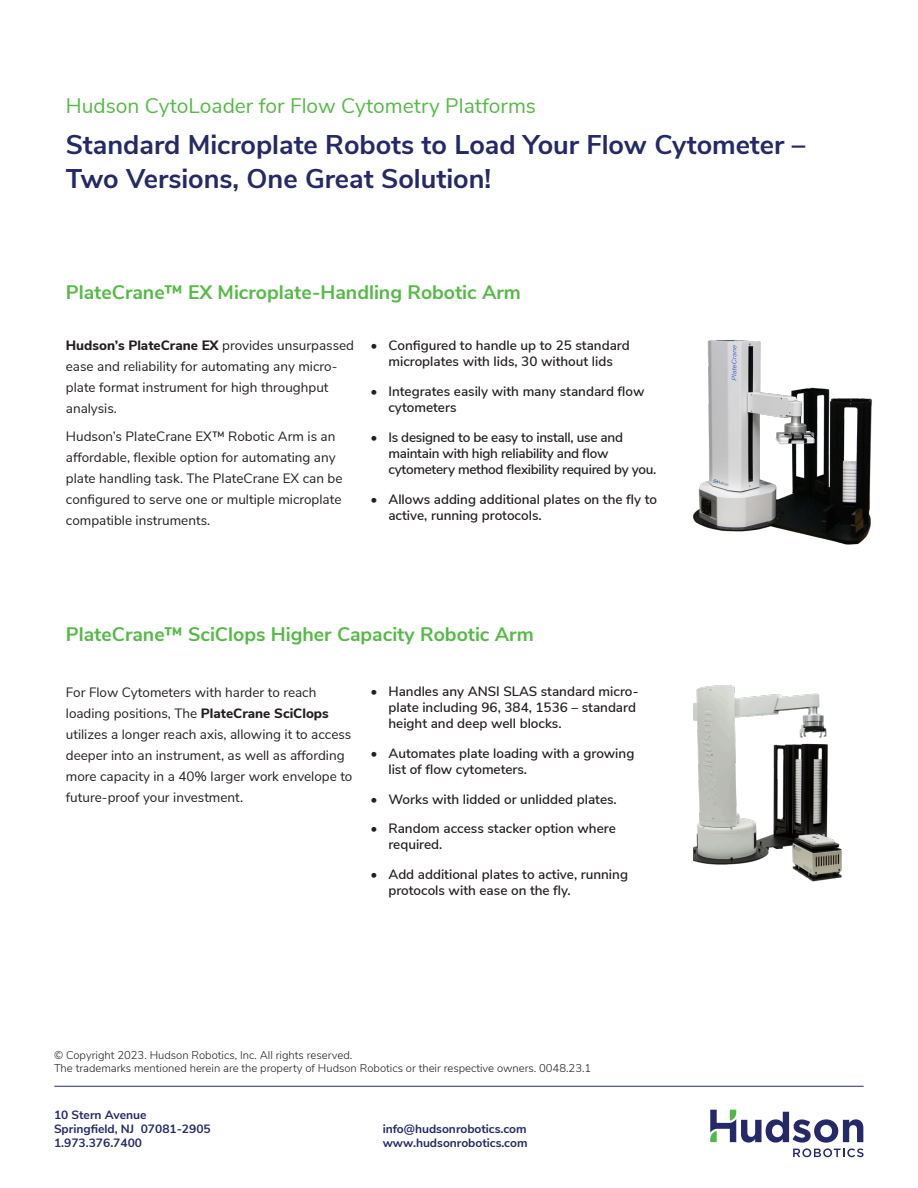
<style>
.page{position:relative;width:918px;height:1188px;background:#fff}
.page>*{position:absolute;margin:0;border:0;box-sizing:border-box;transform-origin:0 0}
.t1{font:700 27px/34.5px "Nunito Sans";color:#252a67}
.t2{font:21px "Nunito Sans";color:#56b947}
.t3{font:700 19.5px "Nunito Sans";color:#56b947}
.t4{font:13.5px/21px "Nunito Sans";color:#231f20}
.t5{font:600 13.5px/16.2px "Nunito Sans";color:#231f20}
.t6{font:600 13.5px/16.2px "Nunito Sans";letter-spacing:-.02em;color:#231f20}
._23-FOOTER{font:700 12px "Nunito Sans";color:#252a67}
._23_COPYRIGHT{font:300 11.25px "Nunito Sans";color:#231f20}
.s1{font-weight:800}
</style>
<div class="page">
<img style="left:693px;top:340px;width:179px;height:205px">
<img style="left:693px;top:685px;width:149px;height:197px">
<svg style="left:710px;top:1110px;width:154px;height:47px"></svg>
<hr style="left:54px;top:1086px;width:810px;height:1px;background:#252a67">
<p class="t2" style="left:66px;top:90px;width:472px">Hudson CytoLoader for Flow Cytometry Platforms</p>
<p class="t1" style="left:66px;top:125px;width:741px">Standard Microplate Robots to Load Your Flow Cytometer –<br>Two Versions, One Great Solution!</p>
<p class="t3" style="left:66px;top:278px;width:457px">PlateCrane™ EX Microplate-Handling Robotic Arm</p>
<p class="t4" style="left:66px;top:334px;width:290px"><span class="s1">Hudson’s PlateCrane EX</span> provides unsurpassed ease and reliability for automating any micro&shy;plate format instrument for high throughput analysis.</p>
<p class="t4" style="left:66px;top:425px;width:278px">Hudson’s PlateCrane EX™ Robotic Arm is an affordable, flexible option for automating any plate handling task. The PlateCrane EX can be configured to serve one or multiple microplate compatible instruments.</p>
<p class="t5" style="left:370px;top:336px;width:261px;text-align:center">• Configured to handle up to 25 standard microplates with lids, 30 without lids</p>
<p class="t5" style="left:388px;top:382px;width:258px;text-indent:-18px">• Integrates easily with many standard flow cytometers</p>
<p class="t6" style="left:388px;top:428px;width:269px;text-indent:-18px">• Is designed to be easy to install, use and maintain with high reliability and flow cytometery method flexibility required by you.</p>
<p class="t5" style="left:388px;top:490px;width:270px;text-indent:-18px">• Allows adding additional plates on the fly to active, running protocols.</p>
<p class="t3" style="left:66px;top:620px;width:469px">PlateCrane™ SciClops Higher Capacity Robotic Arm</p>
<p class="t4" style="left:66px;top:681px;width:288px">For Flow Cytometers with harder to reach loading positions, The <span class="s1">PlateCrane SciClops </span>utilizes a longer reach axis, allowing it to access deeper into an instrument, as well as affording more capacity in a 40% larger work envelope to future-proof your investment.</p>
<p class="t5" style="left:388px;top:682px;width:252px;text-indent:-18px">• Handles any ANSI SLAS standard micro&shy;plate including 96, 384, 1536 – standard height and deep well blocks.</p>
<p class="t5" style="left:388px;top:744px;width:247px;text-indent:-18px">• Automates plate loading with a growing list of flow cytometers.</p>
<p class="t5" style="left:370px;top:790px;width:248px">• Works with lidded or unlidded plates.</p>
<p class="t5" style="left:388px;top:820px;width:229px;text-indent:-18px">• Random access stacker option where required.</p>
<p class="t5" style="left:388px;top:866px;width:241px;text-indent:-18px">• Add additional plates to active, running protocols with ease on the fly.</p>
<p class="_23_COPYRIGHT" style="left:54px;top:1047px;width:300px">© Copyright 2023. Hudson Robotics, Inc. All rights reserved.</p>
<p class="_23_COPYRIGHT" style="left:54px;top:1060px;width:539px">The trademarks mentioned herein are the property of Hudson Robotics or their respective owners. 0048.23.1</p>
<p class="_23-FOOTER" style="left:54px;top:1106px;width:94px">10 Stern Avenue</p>
<p class="_23-FOOTER" style="left:54px;top:1120px;width:158px">Springfield, NJ 07081-2905</p>
<p class="_23-FOOTER" style="left:54px;top:1134px;width:90px">1.973.376.7400</p>
<p class="_23-FOOTER" style="left:383px;top:1120px;width:145px">info@hudsonrobotics.com</p>
<p class="_23-FOOTER" style="left:383px;top:1134px;width:146px">www.hudsonrobotics.com</p>
</div>
